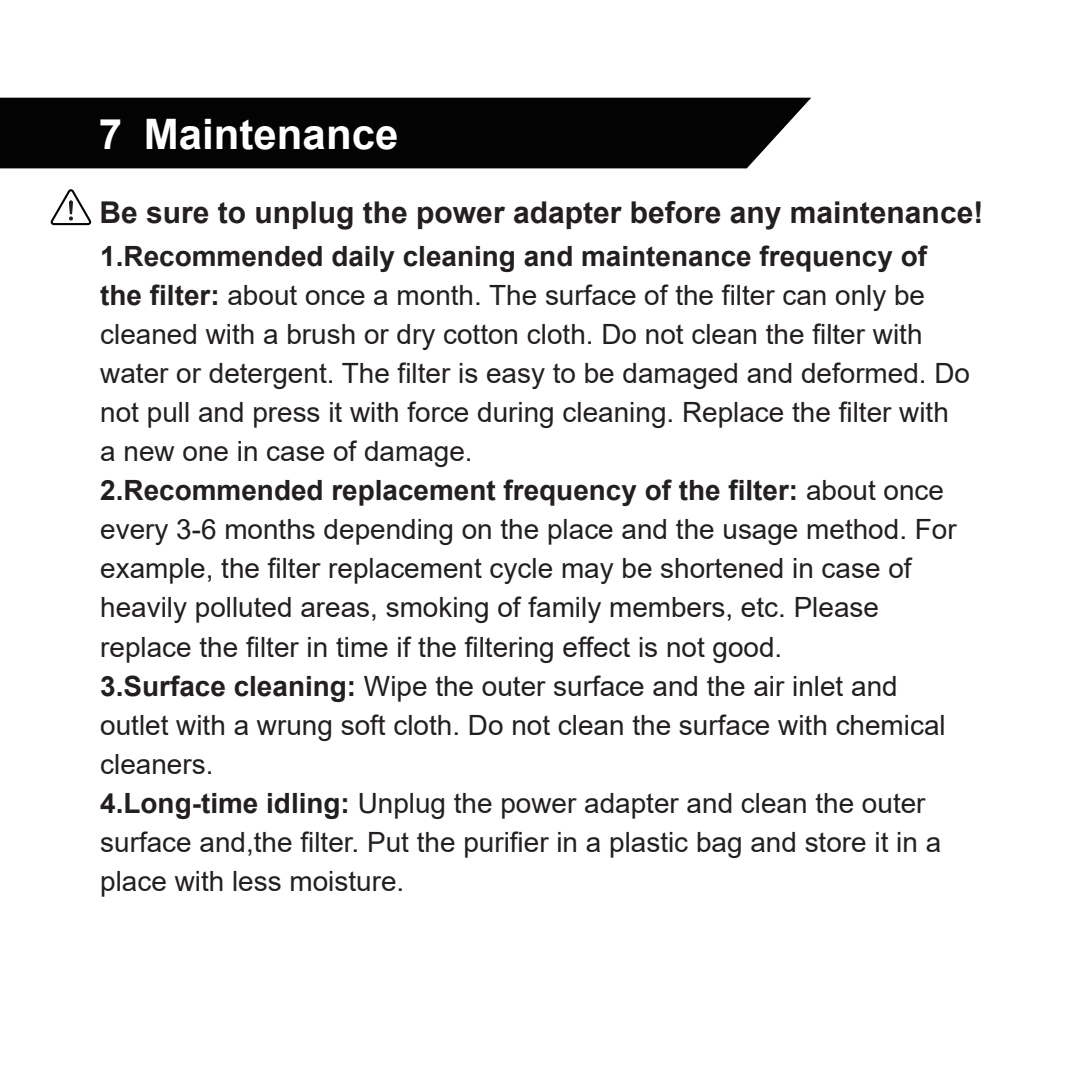
<style>
.page{position:relative;width:1072px;height:1072px;background:#fff}
.page>*{position:absolute;margin:0;border:0;box-sizing:border-box;transform-origin:0 0}
.t1{font:700 42px "Arial";color:#fff}
.t2{font:700 30px "Arial";color:#231f20}
.t3{font:27.9px/39px "Arial";color:#231f20}
.s1{font-weight:700}
</style>
<div class="page">
<div style="left:0;top:98px;width:811px;height:70px;background:#030303"></div>
<svg style="left:51px;top:189px;width:40px;height:36px"></svg>
<h1 class="t1" style="left:99px;top:104px;width:301px">7 Maintenance</h1>
<p class="t2" style="left:99px;top:192px;width:885px">Be sure to unplug the power adapter before any maintenance!</p>
<p class="t3" style="left:100px;top:237px;width:871px"><span class="s1">1.Recommended daily cleaning and maintenance frequency of the filter:</span> about once a month. The surface of the filter can only be cleaned with a brush or dry cotton cloth. Do not clean the filter with water or detergent. The filter is easy to be damaged and deformed. Do not pull and press it with force during cleaning. Replace the filter with a new one in case of damage.<br><span class="s1">2.Recommended replacement frequency of the filter:</span> about once every 3-6 months depending on the place and the usage method. For example, the filter replacement cycle may be shortened in case of heavily polluted areas, smoking of family members, etc. Please replace the filter in time if the filtering effect is not good.<br><span class="s1">3.Surface cleaning:</span> Wipe the outer surface and the air inlet and outlet with a wrung soft cloth. Do not clean the surface with chemical cleaners.<br><span class="s1">4.Long-time idling:</span> Unplug the power adapter and clean the outer surface and,the filter. Put the purifier in a plastic bag and store it in a place with less moisture.</p>
</div>
